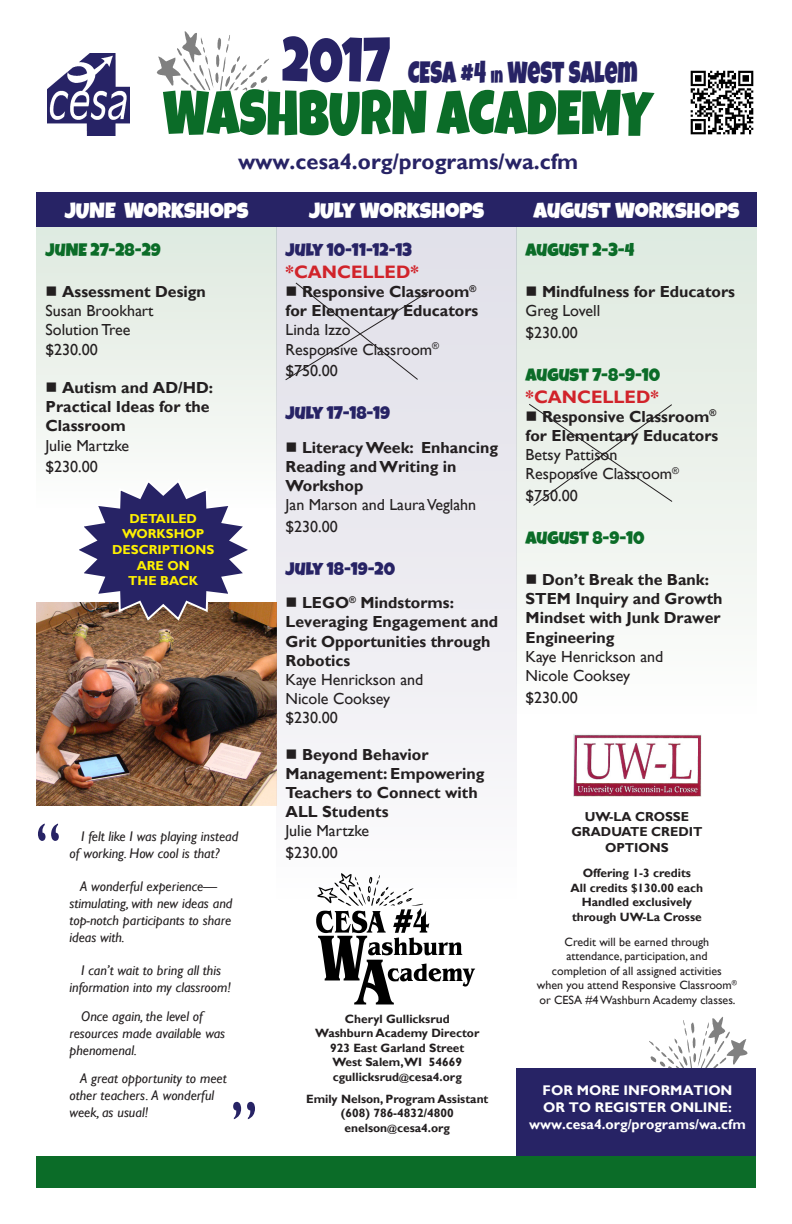
<style>
.page{position:relative;width:792px;height:1224px;background:#fff}
.page>*{position:absolute;margin:0;border:0;box-sizing:border-box;transform-origin:0 0}
.t1{font:72px "Gill Sans";color:#272365;scale:.82 1}
.t2{font:72px "Gill Sans";color:#272365;scale:.86 1}
.t3{font:62.9px "Luckiest Guy";color:#0b6c28;scale:.81 1}
.t4{font:62.9px "Luckiest Guy";color:#272365;scale:.85 1}
.t5{font:30.7px "Luckiest Guy";letter-spacing:-.005em;color:#272365;scale:.73 1}
.t6{font:22px "Luckiest Guy";color:#fff}
.t7{font:700 22px "Gill Sans";color:#272365}
.t8{font:18px/21.6px "Luckiest Guy";color:#272365}
.t9{font:18px "Luckiest Guy";letter-spacing:-.005em;color:#0b6c28}
.t10{font:700 18px "Gill Sans";color:#d1232a}
.t11{font:700 16px/19.2px "Gill Sans";color:#231f20}
.t12{font:700 16px/19.2px "Gill Sans";color:#231f20}
.t13{font:16px/19.2px "Gill Sans";color:#231f20}
.t14{font:16px/19.2px "Gill Sans";color:#231f20}
.t15{font:italic 14px/16.8px "Gill Sans";color:#231f20}
.t16{font:700 14px/16.8px "Gill Sans";color:#fff;text-align:center}
.t17{font:700 13px/15.6px "Gill Sans";color:#fff101;text-align:center}
.t18{font:700 13px/15.6px "Gill Sans";color:#231f20;text-align:center}
.t19{font:700 12px/14.4px "Gill Sans";color:#231f20;text-align:center}
.t20{font:12px/14.4px "Gill Sans";color:#231f20;text-align:center}
.s1{font-size:18px}
.s2{font-weight:700}
.s3{font-style:inherit}
.s4{font-weight:400}
.s5{font-family:"Gill Sans";font-weight:700;color:#d1232a}
.s6{font-size:10px}
</style>
<div class="page">
<svg style="left:649px;top:1017px;width:99px;height:51px"></svg>
<div style="left:517px;top:1068px;width:239px;height:88px;background:#272365"></div>
<img style="left:36px;top:603px;width:241px;height:202px">
<div style="left:517px;top:215px;width:240px;height:500px;background:linear-gradient(to bottom,#dde9de,#fcfdfb)"></div>
<div style="left:37px;top:221px;width:240px;height:288px;background:linear-gradient(to right,#ecf2ec,#ebf2eb)"></div>
<div style="left:277px;top:215px;width:240px;height:686px;background:linear-gradient(to bottom,#dedee7,#fbfafc)"></div>
<img style="left:690px;top:70px;width:64px;height:65px">
<img style="left:47px;top:53px;width:82px;height:83px">
<div style="left:37px;top:192px;width:720px;height:34px;background:#272365"></div>
<svg style="left:157px;top:31px;width:112px;height:60px"></svg>
<svg style="left:316px;top:873px;width:159px;height:131px"></svg>
<svg style="left:72px;top:477px;width:183px;height:145px"></svg>
<img style="left:573px;top:734px;width:129px;height:62px">
<div style="left:36px;top:1156px;width:720px;height:32px;background:#0b6c28"></div>
<div style="left:284px;top:282px;width:146px;height:99px;background:#e4e3eb"></div>
<div style="left:528px;top:403px;width:145px;height:104px;background:#ebf1eb"></div>
<p class="t4" style="left:282px;top:19px;width:129px">2017</p>
<p class="t3" style="left:163px;top:72px;width:606px">WASHBURN ACADEMY</p>
<p class="t5" style="left:408px;top:52px;width:316px">CESA #4 <span class="s1">IN</span> WEST SALEM</p>
<p class="t7" style="left:238px;top:148px;width:342px">www.cesa4.org/programs/wa.cfm</p>
<p class="t6" style="left:65px;top:196px;width:185px">JUNE WORKSHOPS</p>
<p class="t9" style="left:46px;top:238px;width:117px">JUNE 27-28-29</p>
<p class="t13" style="left:46px;top:282px;width:162px">■ <span class="s2">Assessment Design<br></span>Susan Brookhart<br><span class="s3">Solution Tree<br></span>$230.00</p>
<p class="t11" style="left:46px;top:378px;width:169px">■ Autism and AD/HD:<br>Practical Ideas for the<br>Classroom<br><span class="s4">Julie Martzke</span></p>
<p class="t13" style="left:46px;top:457px;width:54px">$230.00</p>
<p class="t17" style="left:122px;top:511px;width:84px">DETAILED<br>WORKSHOP</p>
<p class="t17" style="left:112px;top:542px;width:104px">DESCRIPTIONS</p>
<p class="t17" style="left:128px;top:558px;width:72px">ARE ON<br>THE BACK</p>
<p class="t1" style="left:36px;top:807px;width:32px">“</p>
<p class="t15" style="left:69px;top:828px;width:170px;text-indent:12px">I felt like I was playing instead of working. How cool is that?</p>
<p class="t15" style="left:69px;top:879px;width:165px;text-indent:11px">A wonderful experience— stimulating, with new ideas and top-notch participants to share ideas with.</p>
<p class="t15" style="left:69px;top:963px;width:163px;text-align:center">I can’t wait to bring all this information into my classroom!</p>
<p class="t15" style="left:69px;top:1008px;width:157px;text-indent:12px">Once again, the level of resources made available was phenomenal.</p>
<p class="t15" style="left:69px;top:1071px;width:159px;text-indent:11px">A great opportunity to meet other teachers. A wonderful week, as usual!</p>
<p class="t2" style="left:230px;top:1086px;width:32px">”</p>
<p class="t6" style="left:309px;top:196px;width:177px">JULY WORKSHOPS</p>
<p class="t8" style="left:286px;top:239px;width:135px">JULY 10-11-12-13 <span class="s5">*CANCELLED*</span></p>
<p class="t11" style="left:286px;top:282px;width:194px">■ Responsive Classroom<sup>® </sup>for Elementary Educators<br><span class="s4">Linda Izzo<br>Responsive Classroom</span><sup>®</sup></p>
<p class="t13" style="left:286px;top:361px;width:54px">$750.00</p>
<p class="t8" style="left:286px;top:403px;width:106px">JULY 17-18-19</p>
<p class="t12" style="left:286px;top:438px;width:214px">■ <span class="s3">Lit</span>eracy Week: Enhancing<br>Reading and Writing in</p>
<p class="t14" style="left:286px;top:476px;width:192px"><span class="s2">Workshop<br></span>Jan Marson and Laura Veglahn</p>
<p class="t14" style="left:286px;top:517px;width:54px">$230.00</p>
<p class="t8" style="left:286px;top:558px;width:111px">JULY 18-19-20</p>
<p class="t11" style="left:286px;top:593px;width:214px">■ LEGO<sup>®</sup> Mindstorms:<br>Leveraging Engagement and<br>Grit Opportunities through<br>Robotics<br><span class="s4">Kaye Henrickson and<br>Nicole Cooksey<br></span><span class="s4">$230.00</span></p>
<p class="t12" style="left:286px;top:745px;width:200px">■ <span class="s3">B</span>eyond Behavior<br>Management: Empowering<br>Teachers to Connect with<br>ALL Students<br><span class="s4">Julie Martzke</span></p>
<p class="t14" style="left:286px;top:843px;width:54px">$230.00</p>
<p class="t19" style="left:315px;top:1012px;width:166px">Cheryl Gullicksrud<br>Washburn Academy Director</p>
<p class="t19" style="left:330px;top:1041px;width:136px;text-align:left">923 East Garland Street<br>West Salem,WI 54669 cgullicksrud<span class="s6">@</span>cesa4.org</p>
<p class="t19" style="left:306px;top:1092px;width:184px">Emily Nelson, Program Assistant</p>
<p class="t19" style="left:341px;top:1106px;width:114px;text-align:left">(608) 786-4832/4800 enelson<span class="s6">@</span>cesa4.org</p>
<p class="t6" style="left:534px;top:196px;width:207px">AUGUST WORKSHOPS</p>
<p class="t9" style="left:526px;top:238px;width:110px">AUGUST 2-3-4</p>
<p class="t12" style="left:526px;top:282px;width:211px">■ Mindfulness for Educators<br><span class="s4">Greg Lovell</span></p>
<p class="t14" style="left:526px;top:323px;width:54px">$230.00</p>
<p class="t9" style="left:526px;top:363px;width:136px">AUGUST 7-8-9-10</p>
<p class="t10" style="left:526px;top:386px;width:135px">*CANCELLED*</p>
<p class="t11" style="left:526px;top:407px;width:194px">■ Responsive Classroom<sup>® </sup>for Elementary Educators<br><span class="s4">Betsy Pattison<br>Responsive Classroom</span><sup>®</sup></p>
<p class="t13" style="left:526px;top:486px;width:54px">$750.00</p>
<p class="t9" style="left:526px;top:526px;width:120px">AUGUST 8-9-10</p>
<p class="t11" style="left:526px;top:570px;width:198px">■ Don’t Break the Bank:<br>STEM Inquiry and Growth<br>Mindset with Junk Drawer<br>Engineering<br><span class="s4">Kaye Henrickson and<br>Nicole Cooksey</span></p>
<p class="t13" style="left:526px;top:688px;width:54px">$230.00</p>
<p class="t18" style="left:571px;top:809px;width:133px">UW-LA CROSSE<br>GRADUATE CREDIT<br>OPTIONS</p>
<p class="t19" style="left:583px;top:866px;width:110px">Offering 1-3 credits</p>
<p class="t19" style="left:571px;top:881px;width:134px">All credits $130.00 each</p>
<p class="t19" style="left:572px;top:895px;width:131px">Handled exclusively through UW-La Crosse</p>
<p class="t20" style="left:537px;top:935px;width:202px">Credit will be earned through attendance, participation, and<br>completion of all assigned activities<br>when you attend Responsive Classroom<sup>® </sup>or CESA #4 Washburn Academy classes.</p>
<p class="t16" style="left:529px;top:1082px;width:218px">FOR MORE INFORMATION<br>OR TO REGISTER ONLINE: www.cesa4.org/programs/wa.cfm</p>
</div>
